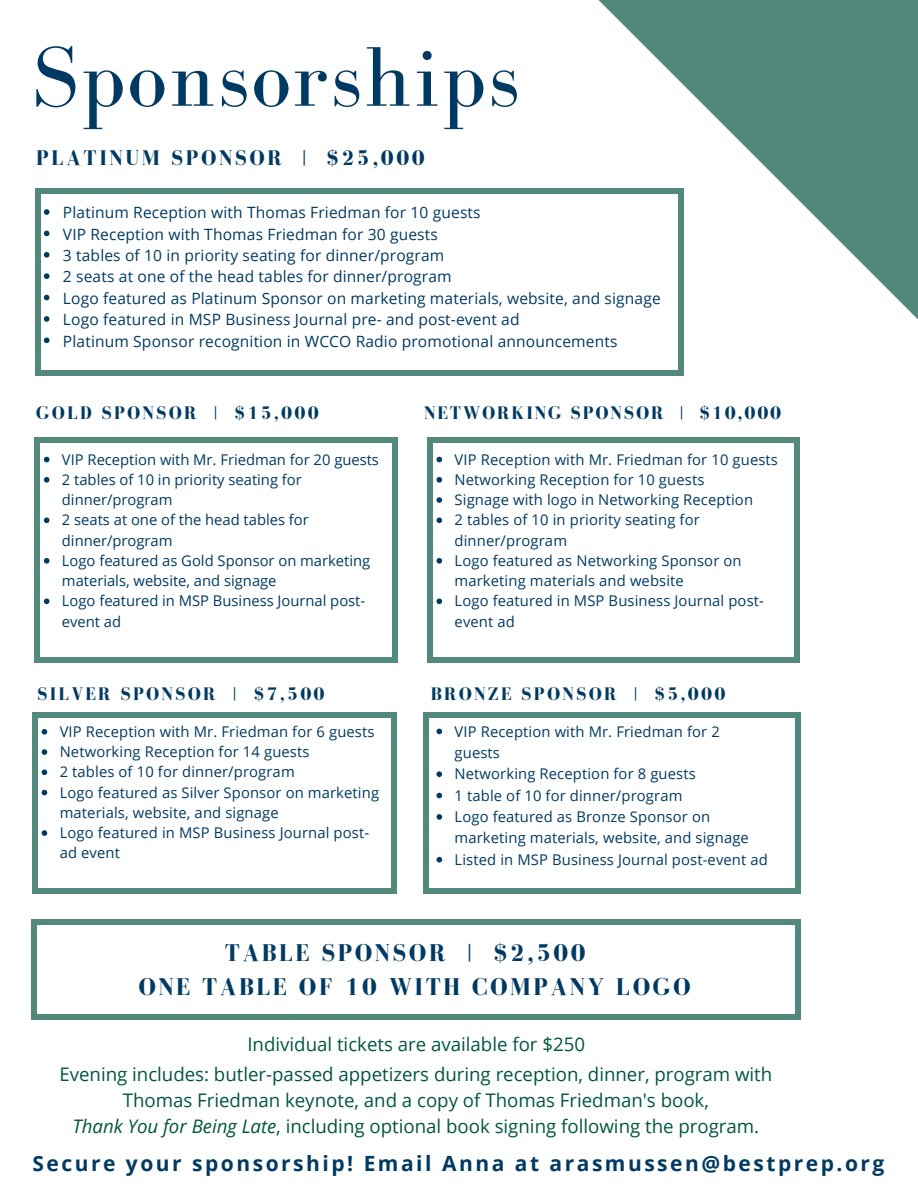
<style>
.page{position:relative;width:918px;height:1188px;background:#fff}
.page>*{position:absolute;margin:0;border:0;box-sizing:border-box;transform-origin:0 0}
.t1{font:87.15px "Bodoni FLF";letter-spacing:.03em;color:#003a62}
.t2{font:700 24.9px/34.8px "Bodoni FLF";letter-spacing:.1em;color:#003a62}
.t3{font:700 21.75px "Bodoni FLF";letter-spacing:.12em;color:#003a62}
.t4{font:700 21px "Open Sans";letter-spacing:.12em;color:#003a62}
.t5{font:18.75px/30.3px "Open Sans";color:#00563f;text-align:center}
.t6{font:700 18.75px "Bodoni FLF";letter-spacing:.12em;color:#003a62}
.t7{font:700 18.75px "Bodoni FLF";letter-spacing:.1em;color:#003a62}
.t8{font:15.6px/21.3px "Open Sans";letter-spacing:.01em;color:#003a62}
.t9{font:14.85px/20.2px "Open Sans";letter-spacing:.01em;color:#003a62}
.s1{font-style:italic}
</style>
<div class="page">
<svg style="left:678px;top:370px;width:6px;height:5px"></svg>
<div style="left:35px;top:194px;width:6px;height:176px;background:#53887c"></div>
<svg style="left:35px;top:370px;width:6px;height:5px"></svg>
<div style="left:678px;top:194px;width:6px;height:176px;background:#53887c"></div>
<div style="left:41px;top:370px;width:637px;height:5px;background:#53887c"></div>
<svg style="left:35px;top:188px;width:6px;height:6px"></svg>
<div style="left:41px;top:188px;width:637px;height:6px;background:#53887c"></div>
<svg style="left:598px;top:0;width:320px;height:320px;fill:#53887c"></svg>
<svg style="left:44px;top:209px;width:6px;height:6px"></svg>
<svg style="left:44px;top:231px;width:6px;height:5px"></svg>
<svg style="left:44px;top:252px;width:6px;height:6px"></svg>
<svg style="left:44px;top:273px;width:6px;height:6px"></svg>
<svg style="left:44px;top:295px;width:6px;height:5px"></svg>
<svg style="left:44px;top:316px;width:6px;height:6px"></svg>
<svg style="left:44px;top:338px;width:6px;height:5px"></svg>
<svg style="left:795px;top:1015px;width:6px;height:5px"></svg>
<div style="left:31px;top:925px;width:5px;height:90px;background:#53887c"></div>
<svg style="left:31px;top:1015px;width:5px;height:5px"></svg>
<div style="left:795px;top:925px;width:6px;height:90px;background:#53887c"></div>
<div style="left:36px;top:1015px;width:759px;height:5px;background:#53887c"></div>
<svg style="left:795px;top:919px;width:6px;height:6px"></svg>
<svg style="left:31px;top:919px;width:5px;height:6px"></svg>
<div style="left:36px;top:919px;width:759px;height:6px;background:#53887c"></div>
<svg style="left:393px;top:657px;width:5px;height:5px"></svg>
<div style="left:34px;top:442px;width:6px;height:215px;background:#53887c"></div>
<svg style="left:34px;top:657px;width:5px;height:5px"></svg>
<div style="left:392px;top:442px;width:6px;height:215px;background:#53887c"></div>
<div style="left:39px;top:657px;width:354px;height:5px;background:#53887c"></div>
<svg style="left:393px;top:437px;width:5px;height:5px"></svg>
<svg style="left:34px;top:437px;width:5px;height:5px"></svg>
<div style="left:39px;top:437px;width:354px;height:5px;background:#53887c"></div>
<svg style="left:794px;top:657px;width:6px;height:5px"></svg>
<div style="left:427px;top:442px;width:5px;height:215px;background:#53887c"></div>
<svg style="left:427px;top:657px;width:5px;height:5px"></svg>
<div style="left:794px;top:442px;width:6px;height:215px;background:#53887c"></div>
<div style="left:432px;top:657px;width:362px;height:5px;background:#53887c"></div>
<svg style="left:794px;top:437px;width:6px;height:5px"></svg>
<svg style="left:427px;top:437px;width:5px;height:5px"></svg>
<div style="left:432px;top:437px;width:362px;height:5px;background:#53887c"></div>
<svg style="left:44px;top:457px;width:6px;height:5px"></svg>
<svg style="left:44px;top:477px;width:6px;height:6px"></svg>
<svg style="left:44px;top:518px;width:6px;height:5px"></svg>
<svg style="left:44px;top:558px;width:6px;height:6px"></svg>
<svg style="left:44px;top:598px;width:6px;height:6px"></svg>
<svg style="left:436px;top:457px;width:6px;height:5px"></svg>
<svg style="left:436px;top:477px;width:6px;height:6px"></svg>
<svg style="left:436px;top:497px;width:6px;height:6px"></svg>
<svg style="left:436px;top:518px;width:6px;height:5px"></svg>
<svg style="left:436px;top:558px;width:6px;height:6px"></svg>
<svg style="left:436px;top:598px;width:6px;height:6px"></svg>
<svg style="left:392px;top:889px;width:5px;height:5px"></svg>
<div style="left:32px;top:718px;width:5px;height:171px;background:#53887c"></div>
<svg style="left:32px;top:889px;width:5px;height:5px"></svg>
<div style="left:391px;top:718px;width:6px;height:171px;background:#53887c"></div>
<div style="left:37px;top:888px;width:355px;height:6px;background:#53887c"></div>
<svg style="left:392px;top:712px;width:5px;height:6px"></svg>
<svg style="left:32px;top:712px;width:5px;height:6px"></svg>
<div style="left:37px;top:712px;width:355px;height:6px;background:#53887c"></div>
<svg style="left:795px;top:889px;width:6px;height:5px"></svg>
<div style="left:423px;top:718px;width:6px;height:171px;background:#53887c"></div>
<svg style="left:423px;top:889px;width:6px;height:5px"></svg>
<div style="left:795px;top:718px;width:6px;height:171px;background:#53887c"></div>
<div style="left:429px;top:888px;width:366px;height:6px;background:#53887c"></div>
<svg style="left:795px;top:712px;width:6px;height:6px"></svg>
<svg style="left:423px;top:712px;width:6px;height:6px"></svg>
<div style="left:429px;top:712px;width:366px;height:6px;background:#53887c"></div>
<svg style="left:42px;top:729px;width:5px;height:6px"></svg>
<svg style="left:42px;top:749px;width:5px;height:6px"></svg>
<svg style="left:42px;top:770px;width:5px;height:5px"></svg>
<svg style="left:42px;top:790px;width:5px;height:5px"></svg>
<svg style="left:42px;top:830px;width:5px;height:6px"></svg>
<svg style="left:436px;top:729px;width:6px;height:5px"></svg>
<svg style="left:436px;top:771px;width:6px;height:6px"></svg>
<svg style="left:436px;top:793px;width:6px;height:5px"></svg>
<svg style="left:436px;top:814px;width:6px;height:6px"></svg>
<svg style="left:436px;top:857px;width:6px;height:6px"></svg>
<h1 class="t1" style="left:32px;top:30px;width:489px">Sponsorships</h1>
<h3 class="t3" style="left:36px;top:146px;width:390px">PLATINUM SPONSOR | $25,000</h3>
<p class="t8" style="left:63px;top:202px;width:599px">Platinum Reception with Thomas Friedman for 10 guests<br>VIP Reception with Thomas Friedman for 30 guests<br>3 tables of 10 in priority seating for dinner/program<br>2 seats at one of the head tables for dinner/program<br>Logo featured as Platinum Sponsor on marketing materials, website, and signage Logo featured in MSP Business Journal pre- and post-event ad<br>Platinum Sponsor recognition in WCCO Radio promotional announcements</p>
<p class="t6" style="left:36px;top:402px;width:284px">GOLD SPONSOR | $15,000</p>
<p class="t7" style="left:424px;top:402px;width:359px">NETWORKING SPONSOR | $10,000</p>
<p class="t9" style="left:62px;top:449px;width:319px">VIP Reception with Mr. Friedman for 20 guests<br>2 tables of 10 in priority seating for dinner/program<br>2 seats at one of the head tables for dinner/program<br>Logo featured as Gold Sponsor on marketing materials, website, and signage<br>Logo featured in MSP Business Journal post&shy;event ad</p>
<p class="t9" style="left:455px;top:449px;width:325px">VIP Reception with Mr. Friedman for 10 guests Networking Reception for 10 guests<br>Signage with logo in Networking Reception<br>2 tables of 10 in priority seating for dinner/program<br>Logo featured as Networking Sponsor on marketing materials and website<br>Logo featured in MSP Business Journal post&shy;event ad</p>
<p class="t6" style="left:37px;top:683px;width:289px">SILVER SPONSOR | $7,500</p>
<p class="t6" style="left:431px;top:683px;width:296px">BRONZE SPONSOR | $5,000</p>
<p class="t9" style="left:60px;top:721px;width:321px">VIP Reception with Mr. Friedman for 6 guests Networking Reception for 14 guests<br>2 tables of 10 for dinner/program<br>Logo featured as Silver Sponsor on marketing materials, website, and signage<br>Logo featured in MSP Business Journal post&shy;ad event</p>
<p class="t9" style="left:455px;top:720px;width:315px;line-height:21.3px">VIP Reception with Mr. Friedman for 2 guests<br>Networking Reception for 8 guests<br>1 table of 10 for dinner/program<br>Logo featured as Bronze Sponsor on marketing materials, website, and signage Listed in MSP Business Journal post-event ad</p>
<h2 class="t2" style="left:138px;top:935px;width:554px;text-indent:86px">TABLE SPONSOR | $2,500<br>ONE TABLE OF 10 WITH COMPANY LOGO</h2>
<p class="t5" style="left:59px;top:1028px;width:714px">Individual tickets are available for $250<br>Evening includes: butler-passed appetizers during reception, dinner, program with</p>
<p class="t5" style="left:72px;top:1087px;width:688px;line-height:25.8px">Thomas Friedman keynote, and a copy of Thomas Friedman's book,<br><span class="s1">Thank You for Being Late</span>, including optional book signing following the program.</p>
<h3 class="t4" style="left:32px;top:1149px;width:854px">Secure your sponsorship! Email Anna at arasmussen@bestprep.org</h3>
</div>
